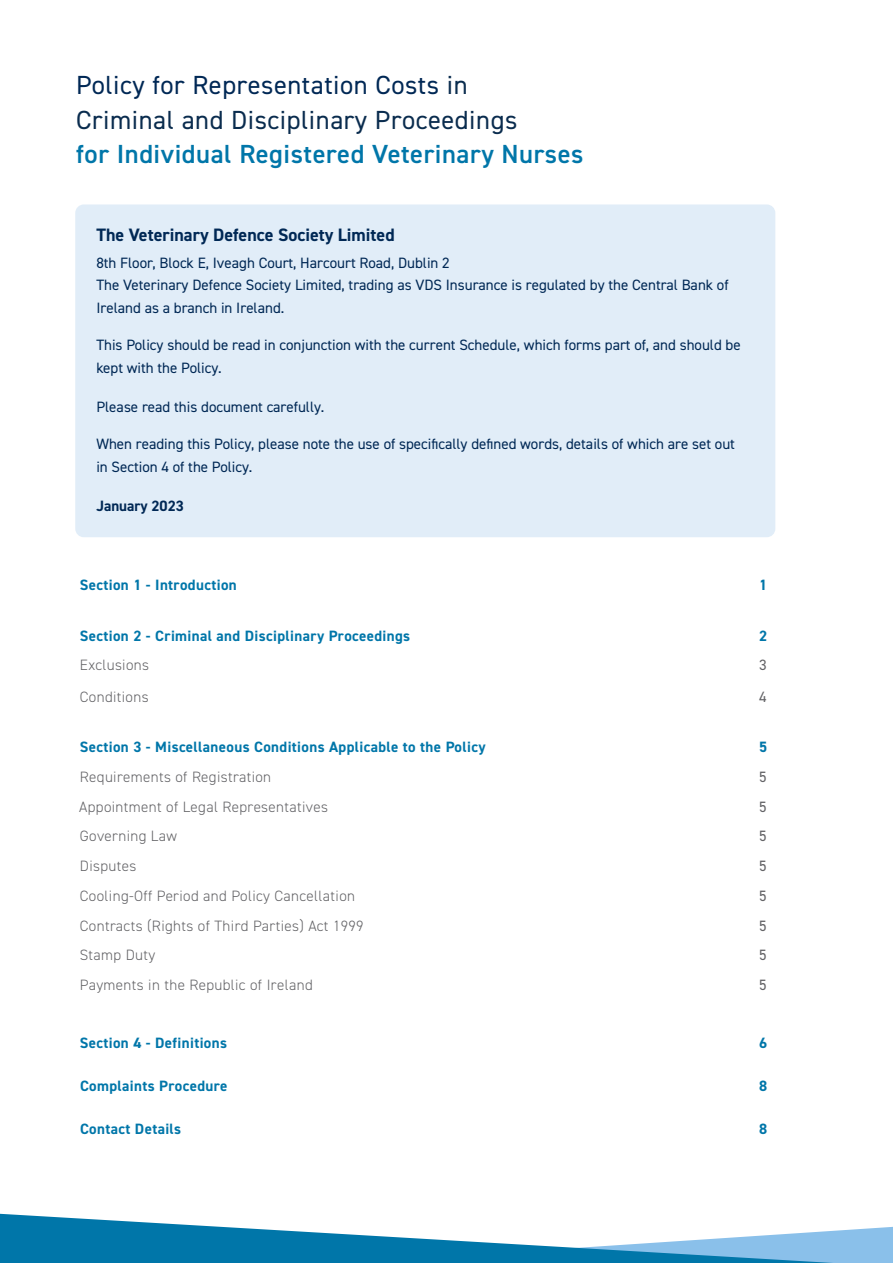
<style>
.page{position:relative;width:893px;height:1263px;background:#fff}
.page>*{position:absolute;margin:0;border:0;box-sizing:border-box;transform-origin:0 0}
.Page_header_Reg{font:600 26.25px/34.5px "DIN2014";letter-spacing:.02em;color:#0076a9}
.t1{font:700 18px "DIN2014";color:#002855}
.t2{font:15px/22.5px "DIN2014";color:#002855}
.Body_copy_10pt{font:300 15px "DIN2014";letter-spacing:.025em;color:#636366}
.Body_copy_10pt-2{font:700 15px "DIN2014";letter-spacing:.025em;color:#0076a9}
.t3{font:700 15px "DIN2014";color:#002855}
.Body_copy_10pt-3{font:15px "DIN2014";color:#636366}
.s1{font-weight:400;color:#002855}
.s2{font-weight:400;color:#0a2c4e}
</style>
<div class="page">
<div style="left:75px;top:204px;width:700px;height:333px;background:#e1edf8;border-radius:9px"></div>
<svg style="left:0;top:1213px;width:893px;height:50px"></svg>
<p class="Page_header_Reg" style="left:76px;top:68px;width:509px"><span class="s1">Policy for Representation Costs</span> <span class="s2">in<br>Criminal and Disciplinary Proceedings<br></span>for Individual Registered Veterinary Nurses</p>
<p class="t1" style="left:96px;top:223px;width:300px">The Veterinary Defence Society Limited</p>
<p class="t2" style="left:96px;top:251px;width:355px">8th Floor, Block E, Iveagh Court, Harcourt Road, Dublin 2</p>
<p class="t2" style="left:96px;top:274px;width:634px">The Veterinary Defence Society Limited, trading as VDS Insurance is regulated by the Central Bank of<br>Ireland as a branch in Ireland.</p>
<p class="t2" style="left:96px;top:334px;width:646px">This Policy should be read in conjunction with the current Schedule, which forms part of, and should be kept with the Policy.</p>
<p class="t2" style="left:96px;top:395px;width:230px">Please read this document carefully.</p>
<p class="t2" style="left:96px;top:433px;width:640px">When reading this Policy, please note the use of specifically defined words, details of which are set out in Section 4 of the Policy.</p>
<p class="t3" style="left:96px;top:496px;width:89px">January 2023</p>
<p class="Body_copy_10pt-2" style="left:80px;top:575px;width:159px">Section 1 - Introduction</p>
<p class="Body_copy_10pt-2" style="left:759px;top:575px;width:10px">1</p>
<p class="Body_copy_10pt-2" style="left:80px;top:625px;width:332px">Section 2 - Criminal and Disciplinary Proceedings</p>
<p class="Body_copy_10pt-2" style="left:759px;top:625px;width:10px">2</p>
<p class="Body_copy_10pt" style="left:80px;top:656px;width:71px">Exclusions</p>
<p class="Body_copy_10pt-3" style="left:759px;top:656px;width:9px">3</p>
<p class="Body_copy_10pt" style="left:80px;top:687px;width:70px">Conditions</p>
<p class="Body_copy_10pt-3" style="left:759px;top:687px;width:9px">4</p>
<p class="Body_copy_10pt-2" style="left:80px;top:737px;width:407px">Section 3 - Miscellaneous Conditions Applicable to the Policy</p>
<p class="Body_copy_10pt-2" style="left:759px;top:737px;width:10px">5</p>
<p class="Body_copy_10pt" style="left:80px;top:768px;width:193px">Requirements of Registration</p>
<p class="Body_copy_10pt-3" style="left:759px;top:767px;width:9px">5</p>
<p class="Body_copy_10pt" style="left:79px;top:797px;width:250px">Appointment of Legal Representatives</p>
<p class="Body_copy_10pt-3" style="left:759px;top:797px;width:9px">5</p>
<p class="Body_copy_10pt" style="left:80px;top:827px;width:99px">Governing Law</p>
<p class="Body_copy_10pt-3" style="left:759px;top:827px;width:9px">5</p>
<p class="Body_copy_10pt" style="left:80px;top:857px;width:58px">Disputes</p>
<p class="Body_copy_10pt-3" style="left:759px;top:856px;width:9px">5</p>
<p class="Body_copy_10pt" style="left:80px;top:886px;width:277px">Cooling-Off Period and Policy Cancellation</p>
<p class="Body_copy_10pt-3" style="left:759px;top:886px;width:9px">5</p>
<p class="Body_copy_10pt" style="left:80px;top:916px;width:285px">Contracts (Rights of Third Parties) Act 1999</p>
<p class="Body_copy_10pt-3" style="left:759px;top:916px;width:9px">5</p>
<p class="Body_copy_10pt" style="left:80px;top:946px;width:77px">Stamp Duty</p>
<p class="Body_copy_10pt-3" style="left:759px;top:946px;width:9px">5</p>
<p class="Body_copy_10pt" style="left:80px;top:975px;width:234px">Payments in the Republic of Ireland</p>
<p class="Body_copy_10pt-3" style="left:759px;top:975px;width:9px">5</p>
<p class="Body_copy_10pt-2" style="left:80px;top:1033px;width:149px">Section 4 - Definitions</p>
<p class="Body_copy_10pt-2" style="left:759px;top:1033px;width:10px">6</p>
<p class="Body_copy_10pt-2" style="left:80px;top:1076px;width:149px">Complaints Procedure</p>
<p class="Body_copy_10pt-2" style="left:759px;top:1076px;width:10px">8</p>
<p class="Body_copy_10pt-2" style="left:80px;top:1119px;width:103px">Contact Details</p>
<p class="Body_copy_10pt-2" style="left:759px;top:1119px;width:10px">8</p>
</div>
